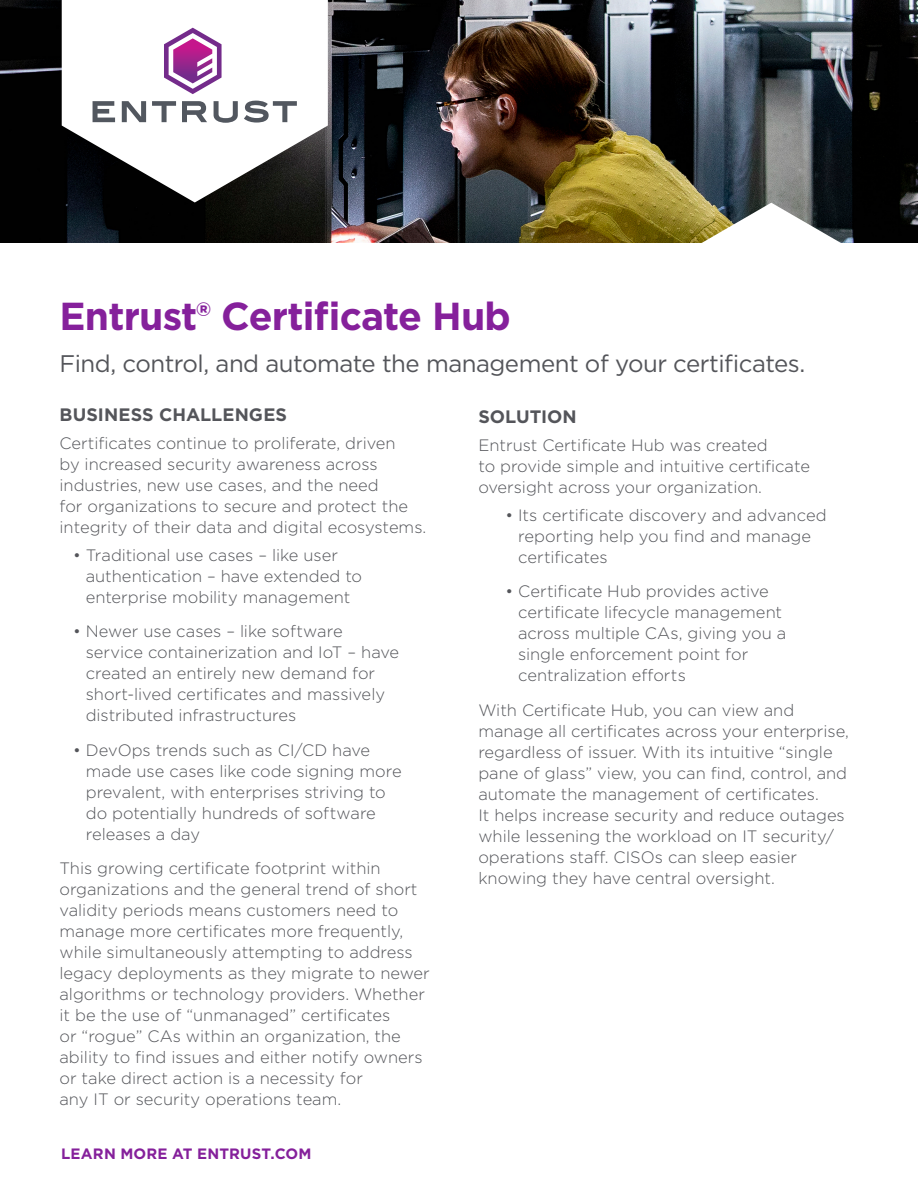
<style>
.page{position:relative;width:918px;height:1188px;background:#fff}
.page>*{position:absolute;margin:0;border:0;box-sizing:border-box;transform-origin:0 0}
.t1{font:700 39px "Gotham";letter-spacing:-.02em;color:#85209b}
.t2{font:24px "Gotham";letter-spacing:-.02em;color:#54555a}
._1_Header{font:700 18px "Gotham";letter-spacing:.005em;color:#54555a}
.Paragraph_Style_2{font:300 16.5px/21px "Gotham";color:#54555a}
._1_Header-2{font:300 16.5px/21px "Gotham";color:#54555a}
.Headline{font:700 15px "Gotham";letter-spacing:.015em;color:#85209b}
</style>
<div class="page">
<img style="left:0;top:0;width:918px;height:243px">
<svg style="left:62px;top:0;width:266px;height:202px"></svg>
<svg style="left:93px;top:101px;width:22px;height:21px"></svg>
<svg style="left:122px;top:101px;width:24px;height:21px"></svg>
<svg style="left:152px;top:101px;width:24px;height:21px"></svg>
<svg style="left:182px;top:101px;width:25px;height:21px"></svg>
<svg style="left:214px;top:101px;width:24px;height:22px"></svg>
<svg style="left:244px;top:100px;width:53px;height:23px"></svg>
<svg style="left:164px;top:28px;width:58px;height:66px"></svg>
<svg style="left:701px;top:203px;width:141px;height:40px"></svg>
<p class="t1" style="left:60px;top:290px;width:453px">Entrust® Certificate Hub</p>
<p class="t2" style="left:60px;top:348px;width:747px">Find, control, and automate the management of your certificates.</p>
<p class="_1_Header" style="left:60px;top:403px;width:229px">BUSINESS CHALLENGES</p>
<p class="_1_Header-2" style="left:60px;top:432px;width:368px">Certificates continue to proliferate, driven<br>by increased security awareness across industries, new use cases, and the need<br>for organizations to secure and protect the integrity of their data and digital ecosystems.</p>
<p class="Paragraph_Style_2" style="left:86px;top:544px;width:278px;text-indent:-13px">• Traditional use cases – like user authentication – have extended to enterprise mobility management</p>
<p class="Paragraph_Style_2" style="left:86px;top:620px;width:315px;text-indent:-13px">• Newer use cases – like software service containerization and IoT – have created an entirely new demand for short-lived certificates and massively distributed infrastructures</p>
<p class="Paragraph_Style_2" style="left:86px;top:739px;width:318px;text-indent:-13px">• DevOps trends such as CI/CD have made use cases like code signing more prevalent, with enterprises striving to do potentially hundreds of software releases a day</p>
<p class="Paragraph_Style_2" style="left:60px;top:857px;width:372px">This growing certificate footprint within organizations and the general trend of short validity periods means customers need to manage more certificates more frequently, while simultaneously attempting to address legacy deployments as they migrate to newer algorithms or technology providers. Whether it be the use of “unmanaged” certificates<br>or “rogue” CAs within an organization, the ability to find issues and either notify owners</p>
<p class="Paragraph_Style_2" style="left:60px;top:1067px;width:305px">or take direct action is a necessity for any IT or security operations team.</p>
<p class="Headline" style="left:61px;top:1144px;width:252px">LEARN MORE AT ENTRUST.COM</p>
<p class="_1_Header" style="left:478px;top:405px;width:100px">SOLUTION</p>
<p class="_1_Header-2" style="left:478px;top:434px;width:333px">Entrust Certificate Hub was created<br>to provide simple and intuitive certificate oversight across your organization.</p>
<p class="Paragraph_Style_2" style="left:518px;top:504px;width:310px;text-indent:-13px">• Its certificate discovery and advanced reporting help you find and manage certificates</p>
<p class="Paragraph_Style_2" style="left:518px;top:581px;width:270px;text-indent:-13px">• Certificate Hub provides active certificate lifecycle management across multiple CAs, giving you a single enforcement point for centralization efforts</p>
<p class="Paragraph_Style_2" style="left:478px;top:699px;width:372px">With Certificate Hub, you can view and manage all certificates across your enterprise, regardless of issuer. With its intuitive “single pane of glass” view, you can find, control, and automate the management of certificates.<br>It helps increase security and reduce outages while lessening the workload on IT security/ operations staff. CISOs can sleep easier knowing they have central oversight.</p>
</div>
